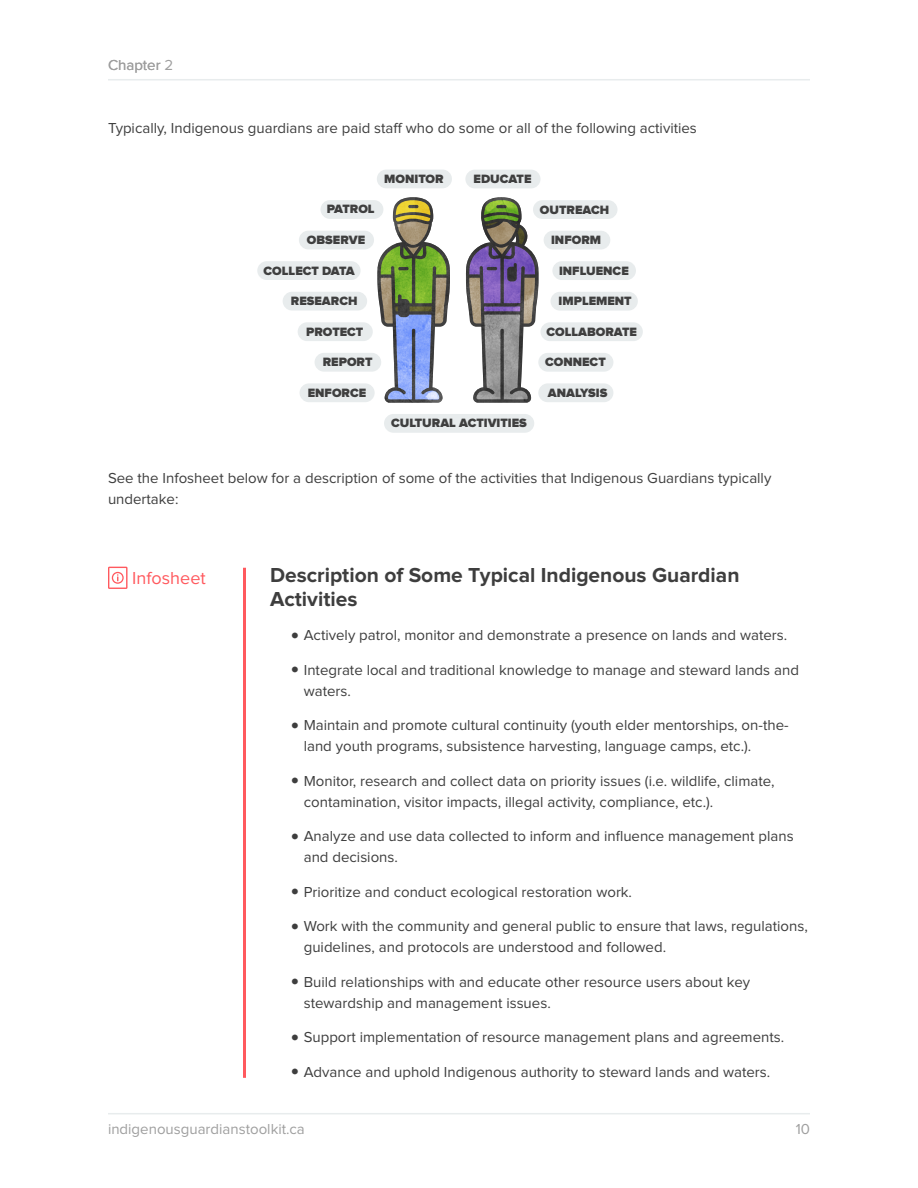
<style>
.page{position:relative;width:918px;height:1188px;background:#fff}
.page>*{position:absolute;margin:0;border:0;box-sizing:border-box;transform-origin:0 0}
.t1{font:700 21px/24px "Proxima Nova";color:#3e3e3e}
.t2{font:18px "Proxima Nova";color:#ff595e}
.t3{font:15px/21px "Proxima Nova";color:#3e3e3e}
.t4{font:15px "Proxima Nova";color:#9f9f9f}
.t5{font:900 12.45px "Proxima Nova";color:#3f3f3f}
.s1{font-size:27px}
</style>
<div class="page">
<hr style="left:108px;top:79px;width:702px;height:1px;background:#e8eced">
<hr style="left:108px;top:1113px;width:702px;height:1px;background:#e8eced">
<div style="left:377px;top:170px;width:75px;height:18px;background:#e8eced;border-radius:9px"></div>
<div style="left:321px;top:200px;width:62px;height:19px;background:#e8eced;border-radius:9px"></div>
<div style="left:299px;top:231px;width:75px;height:18px;background:#e8eced;border-radius:9px"></div>
<div style="left:257px;top:261px;width:104px;height:19px;background:#e8eced;border-radius:9px"></div>
<div style="left:283px;top:292px;width:84px;height:19px;background:#e8eced;border-radius:9px"></div>
<div style="left:298px;top:322px;width:75px;height:19px;background:#e8eced;border-radius:9px"></div>
<div style="left:315px;top:353px;width:66px;height:19px;background:#e8eced;border-radius:9px"></div>
<div style="left:300px;top:383px;width:75px;height:19px;background:#e8eced;border-radius:9px"></div>
<div style="left:465px;top:170px;width:76px;height:18px;background:#e8eced;border-radius:9px"></div>
<div style="left:533px;top:200px;width:84px;height:19px;background:#e8eced;border-radius:9px"></div>
<div style="left:544px;top:231px;width:66px;height:18px;background:#e8eced;border-radius:9px"></div>
<div style="left:552px;top:261px;width:84px;height:19px;background:#e8eced;border-radius:9px"></div>
<div style="left:551px;top:292px;width:87px;height:19px;background:#e8eced;border-radius:9px"></div>
<div style="left:541px;top:322px;width:102px;height:19px;background:#e8eced;border-radius:9px"></div>
<div style="left:538px;top:353px;width:75px;height:19px;background:#e8eced;border-radius:9px"></div>
<div style="left:538px;top:383px;width:75px;height:19px;background:#e8eced;border-radius:9px"></div>
<div style="left:384px;top:414px;width:150px;height:19px;background:#e8eced;border-radius:9px"></div>
<img style="left:466px;top:197px;width:73px;height:206px">
<img style="left:377px;top:197px;width:73px;height:206px">
<hr style="left:243px;top:568px;width:3px;height:510px;background:#ff595e">
<svg style="left:108px;top:567px;width:20px;height:22px"></svg>
<p class="t4" style="left:108px;top:58px;width:67px">Chapter 2</p>
<p class="t3" style="left:108px;top:118px;width:590px">Typically, Indigenous guardians are paid staff who do some or all of the following activities</p>
<p class="t5" style="left:327px;top:204px;width:49px">PATROL</p>
<p class="t5" style="left:307px;top:234px;width:60px">OBSERVE</p>
<p class="t5" style="left:264px;top:265px;width:93px">COLLECT DATA</p>
<p class="t5" style="left:291px;top:295px;width:68px">RESEARCH</p>
<p class="t5" style="left:306px;top:326px;width:59px">PROTECT</p>
<p class="t5" style="left:323px;top:356px;width:51px">REPORT</p>
<p class="t5" style="left:308px;top:387px;width:60px">ENFORCE</p>
<p class="t5" style="left:384px;top:173px;width:61px">MONITOR</p>
<p class="t5" style="left:474px;top:173px;width:59px">EDUCATE</p>
<p class="t5" style="left:391px;top:417px;width:137px">CULTURAL ACTIVITIES</p>
<p class="t5" style="left:540px;top:204px;width:71px">OUTREACH</p>
<p class="t5" style="left:551px;top:234px;width:52px">INFORM</p>
<p class="t5" style="left:559px;top:265px;width:71px">INFLUENCE</p>
<p class="t5" style="left:559px;top:295px;width:75px">IMPLEMENT</p>
<p class="t5" style="left:547px;top:326px;width:92px">COLLABORATE</p>
<p class="t5" style="left:545px;top:356px;width:62px">CONNECT</p>
<p class="t5" style="left:548px;top:387px;width:61px">ANALYSIS</p>
<p class="t3" style="left:108px;top:468px;width:665px">See the Infosheet below for a description of some of the activities that Indigenous Guardians typically undertake:</p>
<p class="t2" style="left:132px;top:570px;width:75px">Infosheet</p>
<h1 class="t1" style="left:270px;top:564px;width:471px">Description of Some Typical Indigenous Guardian<br>Activities</h1>
<p class="t3" style="left:290px;top:625px;width:499px"><span class="s1">•</span> Actively patrol, monitor and demonstrate a presence on lands and waters.</p>
<p class="t3" style="left:304px;top:660px;width:497px;text-indent:-14px"><span class="s1">•</span> Integrate local and traditional knowledge to manage and steward lands and waters.</p>
<p class="t3" style="left:304px;top:715px;width:486px;text-indent:-14px"><span class="s1">•</span> Maintain and promote cultural continuity (youth elder mentorships, on-the&shy;land youth programs, subsistence harvesting, language camps, etc.).</p>
<p class="t3" style="left:304px;top:771px;width:472px;text-indent:-14px"><span class="s1">•</span> Monitor, research and collect data on priority issues (i.e. wildlife, climate, contamination, visitor impacts, illegal activity, compliance, etc.).</p>
<p class="t3" style="left:304px;top:826px;width:491px;text-indent:-14px"><span class="s1">•</span> Analyze and use data collected to inform and influence management plans and decisions.</p>
<p class="t3" style="left:290px;top:882px;width:343px"><span class="s1">•</span> Prioritize and conduct ecological restoration work.</p>
<p class="t3" style="left:304px;top:916px;width:506px;text-indent:-14px"><span class="s1">•</span> Work with the community and general public to ensure that laws, regulations, guidelines, and protocols are understood and followed.</p>
<p class="t3" style="left:304px;top:972px;width:448px;text-indent:-14px"><span class="s1">•</span> Build relationships with and educate other resource users about key stewardship and management issues.</p>
<p class="t3" style="left:290px;top:1027px;width:496px"><span class="s1">•</span> Support implementation of resource management plans and agreements.</p>
<p class="t3" style="left:290px;top:1062px;width:482px"><span class="s1">•</span> Advance and uphold Indigenous authority to steward lands and waters.</p>
<p class="t4" style="left:108px;top:1123px;width:198px">indigenousguardianstoolkit.ca</p>
<p class="t4" style="left:796px;top:1123px;width:16px">10</p>
</div>
